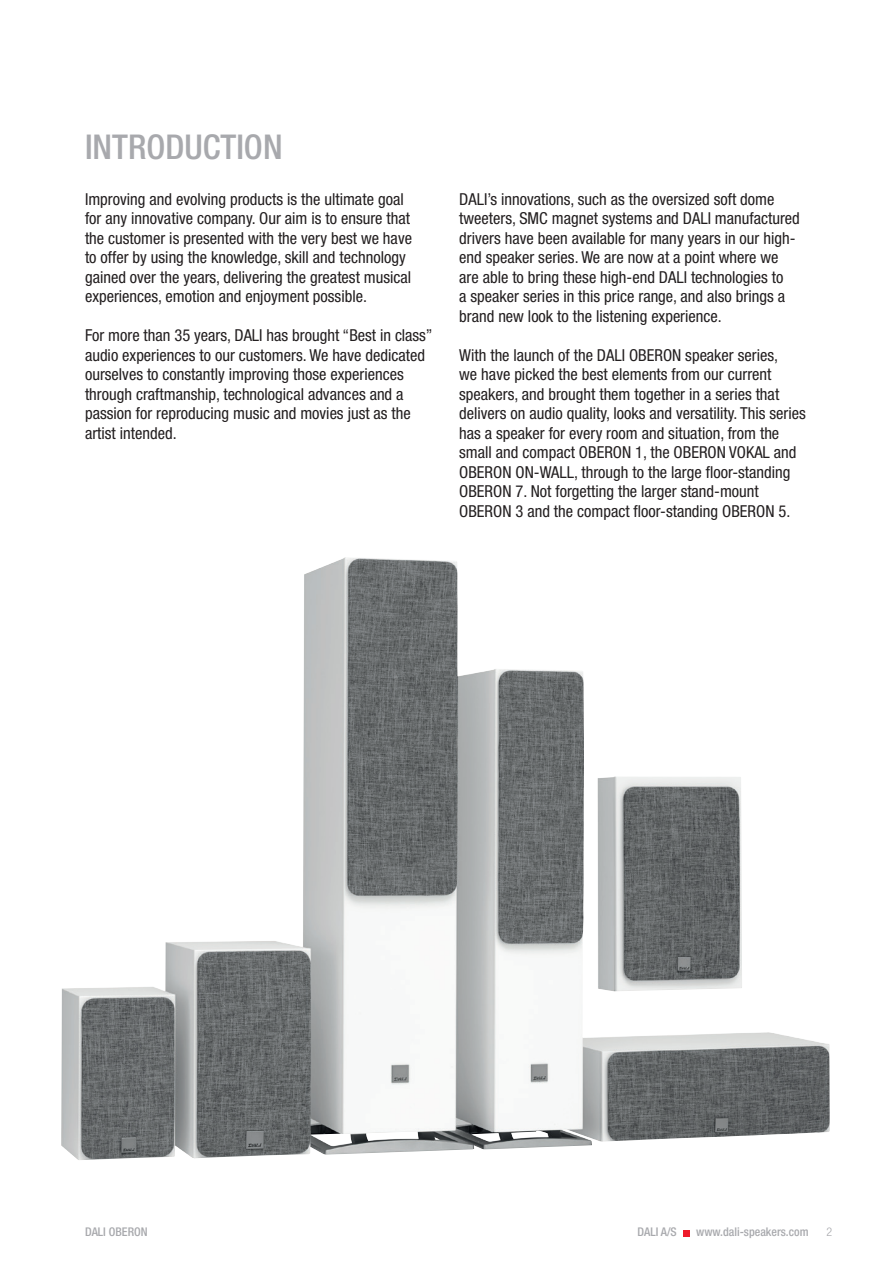
<style>
.page{position:relative;width:893px;height:1263px;background:#fff}
.page>*{position:absolute;margin:0;border:0;box-sizing:border-box;transform-origin:0 0}
.t1{font:500 condensed 34.2px "Helvetica Neue LT Std";color:#a8a9ad}
.t2{font:condensed 16.5px/19.5px "Helvetica Neue LT Std";color:#231f20}
.t3{font:500 condensed 12px "Helvetica Neue LT Std";color:#a8a9ad}
.t4{font:300 condensed 12px "Helvetica Neue LT Std";color:#a8a9ad}
</style>
<div class="page">
<img style="left:61px;top:557px;width:769px;height:603px">
<div style="left:683px;top:1230px;width:7px;height:6px;background:#ee1b2b"></div>
<h1 class="t1" style="left:85px;top:126px;width:199px">INTRODUCTION</h1>
<p class="t2" style="left:85px;top:189px;width:329px">Improving and evolving products is the ultimate goal for any innovative company. Our aim is to ensure that the customer is presented with the very best we have to offer by using the knowledge, skill and technology gained over the years, delivering the greatest musical experiences, emotion and enjoyment possible.</p>
<p class="t2" style="left:85px;top:325px;width:349px">For more than 35 years, DALI has brought “Best in class” audio experiences to our customers. We have dedicated ourselves to constantly improving those experiences through craftmanship, technological advances and a passion for reproducing music and movies just as the artist intended.</p>
<p class="t2" style="left:459px;top:189px;width:342px">DALI’s innovations, such as the oversized soft dome tweeters, SMC magnet systems and DALI manufactured drivers have been available for many years in our high&shy;end speaker series. We are now at a point where we are able to bring these high-end DALI technologies to<br>a speaker series in this price range, and also brings a brand new look to the listening experience.</p>
<p class="t2" style="left:459px;top:345px;width:348px">With the launch of the DALI OBERON speaker series,<br>we have picked the best elements from our current speakers, and brought them together in a series that delivers on audio quality, looks and versatility. This series has a speaker for every room and situation, from the small and compact OBERON 1, the OBERON VOKAL and OBERON ON-WALL, through to the large floor-standing OBERON 7. Not forgetting the larger stand-mount OBERON 3 and the compact floor-standing OBERON 5.</p>
<p class="t3" style="left:85px;top:1225px;width:64px">DALI OBERON</p>
<p class="t3" style="left:637px;top:1225px;width:41px">DALI A/S</p>
<p class="t3" style="left:696px;top:1225px;width:114px">www.dali-speakers.com</p>
<p class="t4" style="left:826px;top:1225px;width:7px">2</p>
</div>
